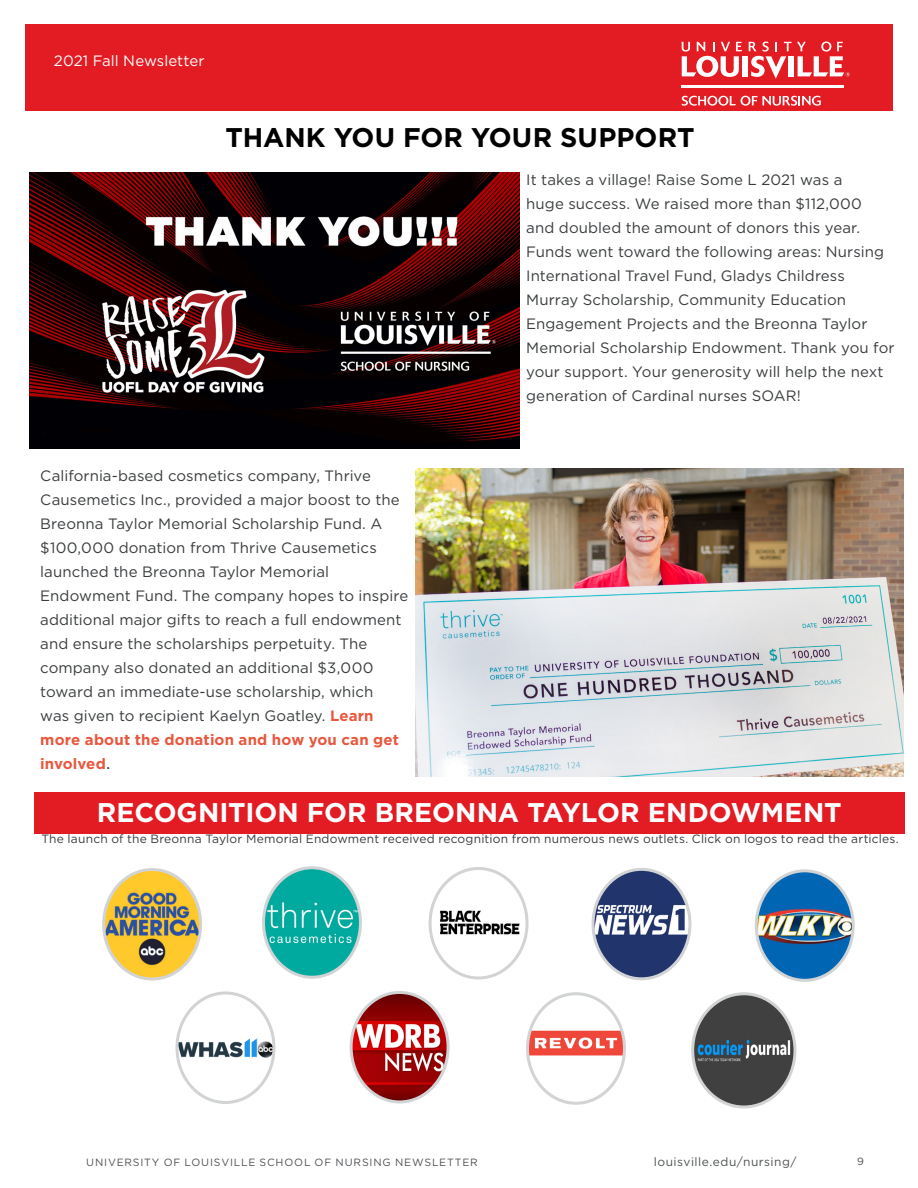
<style>
.page{position:relative;width:918px;height:1188px;background:#fff}
.page>*{position:absolute;margin:0;border:0;box-sizing:border-box;transform-origin:0 0}
.t1{font:700 27px "Gotham";color:#fff}
.t2{font:700 27px "Gotham";color:#000}
.t3{font:15px/24px "Gotham";letter-spacing:.005em;color:#3a3c3e}
.t4{font:15px "Gotham";color:#fff}
.t5{font:12px "Gotham";letter-spacing:.015em;color:#3a3c3e}
.t6{font:12px "Gotham";letter-spacing:.04em;color:#4e5153}
.t7{font:10.5px "Gotham";letter-spacing:.08em;color:#4e5153}
.s1{font-weight:700;color:#e8573e}
.s2{font-size:18px}
</style>
<div class="page">
<div style="left:25px;top:25px;width:868px;height:86px;background:#e31b23"></div>
<div style="left:742px;top:56px;width:6px;height:20px;background:#fff"></div>
<div style="left:788px;top:56px;width:6px;height:20px;background:#fff"></div>
<svg style="left:682px;top:42px;width:60px;height:35px"></svg>
<svg style="left:749px;top:42px;width:42px;height:37px"></svg>
<svg style="left:797px;top:42px;width:53px;height:34px"></svg>
<svg style="left:682px;top:96px;width:139px;height:10px"></svg>
<hr style="left:682px;top:85px;width:162px;height:2px;background:#fff">
<img style="left:29px;top:172px;width:490px;height:277px">
<img style="left:416px;top:468px;width:488px;height:309px">
<div style="left:34px;top:793px;width:870px;height:41px;background:#e31b23"></div>
<img style="left:177px;top:1017px;width:97px;height:62px">
<div style="left:176px;top:992px;width:99px;height:112px;border:3px solid #d1d3d4;border-radius:50%"></div>
<img style="left:264px;top:870px;width:96px;height:105px">
<div style="left:262px;top:866px;width:100px;height:113px;border:3px solid #d1d3d4;border-radius:50%"></div>
<img style="left:430px;top:894px;width:95px;height:49px">
<div style="left:429px;top:867px;width:100px;height:113px;border:3px solid #d1d3d4;border-radius:50%"></div>
<img style="left:104px;top:870px;width:97px;height:107px">
<div style="left:102px;top:868px;width:100px;height:113px;border:3px solid #d1d3d4;border-radius:50%"></div>
<img style="left:352px;top:992px;width:94px;height:110px">
<div style="left:350px;top:991px;width:100px;height:112px;border:3px solid #d1d3d4;border-radius:50%"></div>
<img style="left:593px;top:869px;width:97px;height:110px">
<div style="left:592px;top:868px;width:99px;height:112px;border:3px solid #d1d3d4;border-radius:50%"></div>
<img style="left:756px;top:872px;width:95px;height:107px">
<div style="left:755px;top:869px;width:100px;height:113px;border:3px solid #d1d3d4;border-radius:50%"></div>
<img style="left:695px;top:995px;width:100px;height:111px">
<div style="left:691px;top:992px;width:105px;height:116px;border:3px solid #d1d3d4;border-radius:50%"></div>
<img style="left:528px;top:1017px;width:96px;height:51px">
<div style="left:526px;top:992px;width:100px;height:113px;border:3px solid #d1d3d4;border-radius:50%"></div>
<p class="t4" style="left:54px;top:51px;width:152px">2021 Fall Newsletter</p>
<p class="t2" style="left:225px;top:119px;width:471px">THANK YOU FOR YOUR SUPPORT</p>
<p class="t3" style="left:526px;top:168px;width:370px">It takes a village! Raise Some L 2021 was a<br>huge success. We raised more than $112,000<br>and doubled the amount of donors this year.<br>Funds went toward the following areas: Nursing International Travel Fund, Gladys Childress Murray Scholarship, Community Education Engagement Projects and the Breonna Taylor Memorial Scholarship Endowment. Thank you for your support. Your generosity will help the next generation of Cardinal nurses SOAR!</p>
<p class="t3" style="left:40px;top:464px;width:370px">California-based cosmetics company, Thrive Causemetics Inc., provided a major boost to the Breonna Taylor Memorial Scholarship Fund. A $100,000 donation from Thrive Causemetics launched the Breonna Taylor Memorial Endowment Fund. The company hopes to inspire additional major gifts to reach a full endowment and ensure the scholarships perpetuity. The company also donated an additional $3,000 toward an immediate-use scholarship, which<br>was given to recipient Kaelyn Goatley. <span class="s1">Learn more about the donation and how you can get involved</span><span class="s2">.</span></p>
<p class="t1" style="left:97px;top:794px;width:746px">RECOGNITION FOR BREONNA TAYLOR ENDOWMENT</p>
<p class="t5" style="left:41px;top:831px;width:859px">The launch of the Breonna Taylor Memorial Endowment received recognition from numerous news outlets. Click on logos to read the articles.</p>
<p class="t7" style="left:86px;top:1156px;width:393px">UNIVERSITY OF LOUISVILLE SCHOOL OF NURSING NEWSLETTER</p>
<p class="t6" style="left:654px;top:1154px;width:144px">louisville.edu/nursing/</p>
<p class="t7" style="left:857px;top:1155px;width:8px">9</p>
</div>
